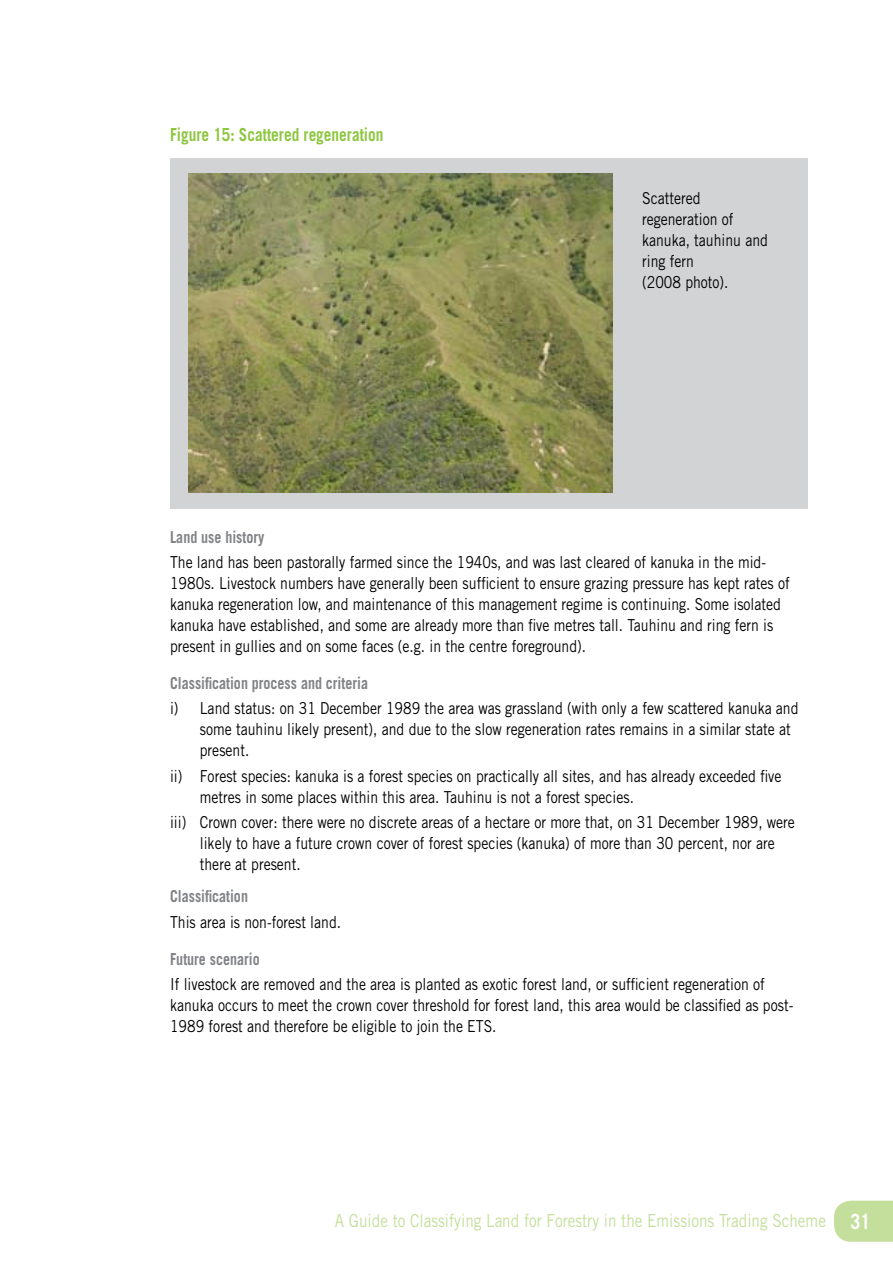
<style>
.page{position:relative;width:893px;height:1263px;background:#fff}
.page>*{position:absolute;margin:0;border:0;box-sizing:border-box;transform-origin:0 0}
.t1{font:18px "Trade Gothic LT Std";color:#c4df9b;scale:.85 1}
.t2{font:700 18px "Trade Gothic LT Std";color:#8dc63f;scale:.85 1}
.t3{font:16.5px/21px "Trade Gothic LT Std";color:#000;scale:.85 1}
.t4{font:700 16.5px "Trade Gothic LT Std";color:#808285;scale:.85 1}
.s1{font-weight:700;font-size:21px;color:#fff}
</style>
<div class="page">
<svg style="left:834px;top:1201px;width:59px;height:41px"></svg>
<div style="left:170px;top:159px;width:638px;height:350px;background:#d1d3d4"></div>
<img style="left:189px;top:174px;width:423px;height:319px">
<p class="t2" style="left:170px;top:123px;width:253px">Figure 15: Scattered regeneration</p>
<p class="t3" style="left:642px;top:187px;width:150px">Scattered regeneration of kanuka, tauhinu and ring fern<br>(2008 photo).</p>
<p class="t4" style="left:170px;top:527px;width:112px">Land use history</p>
<p class="t3" style="left:170px;top:552px;width:731px">The land has been pastorally farmed since the 1940s, and was last cleared of kanuka in the mid-1980s. Livestock numbers have generally been sufficient to ensure grazing pressure has kept rates of kanuka regeneration low, and maintenance of this management regime is continuing. Some isolated kanuka have established, and some are already more than five metres tall. Tauhinu and ring fern is present in gullies and on some faces (e.g. in the centre foreground).</p>
<p class="t4" style="left:170px;top:673px;width:234px">Classification process and criteria</p>
<p class="t3" style="left:200px;top:698px;width:706px;text-indent:-30px">i) Land status: on 31 December 1989 the area was grassland (with only a few scattered kanuka and some tauhinu likely present), and due to the slow regeneration rates remains in a similar state at present.</p>
<p class="t3" style="left:200px;top:765px;width:686px;text-indent:-30px">ii) Forest species: kanuka is a forest species on practically all sites, and has already exceeded five metres in some places within this area. Tauhinu is not a forest species.</p>
<p class="t3" style="left:200px;top:811px;width:702px;text-indent:-30px">iii) Crown cover: there were no discrete areas of a hectare or more that, on 31 December 1989, were likely to have a future crown cover of forest species (kanuka) of more than 30 percent, nor are there at present.</p>
<p class="t4" style="left:170px;top:886px;width:93px">Classification</p>
<p class="t3" style="left:170px;top:911px;width:203px">This area is non-forest land.</p>
<p class="t4" style="left:170px;top:948px;width:107px">Future scenario</p>
<p class="t3" style="left:170px;top:973px;width:735px">If livestock are removed and the area is planted as exotic forest land, or sufficient regeneration of kanuka occurs to meet the crown cover threshold for forest land, this area would be classified as post-<br>1989 forest and therefore be eligible to join the ETS.</p>
<p class="t1" style="left:335px;top:1209px;width:632px">A Guide to Classifying Land for Forestry in the Emissions Trading Scheme <span class="s1">31</span></p>
</div>
